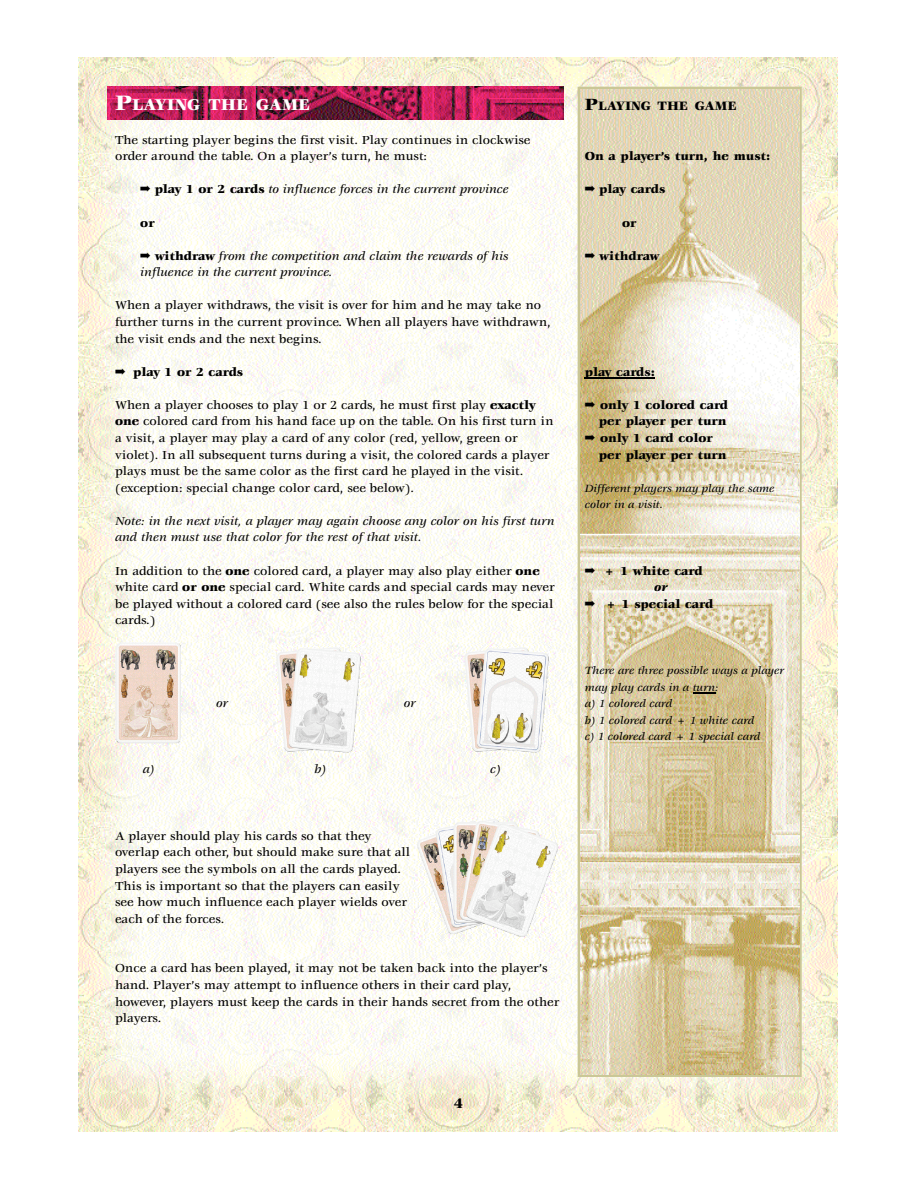
<style>
.page{position:relative;width:918px;height:1188px;background:#fff}
.page>*{position:absolute;margin:0;border:0;box-sizing:border-box;transform-origin:0 0}
.t1{font:900 17.25px "Veljovic";color:#fff}
.t2{font:900 15.3px "Veljovic";color:#000}
.t3{font:900 13.35px "Veljovic";color:#000}
.t4{font:500 12.75px/16.6px "Veljovic";color:#000}
.t5{font:italic 500 12.75px/16.5px "Veljovic";color:#000}
.t6{font:900 12.75px "Veljovic";color:#000}
.t7{font:italic 900 12.75px "Veljovic";color:#000}
.t8{font:italic 500 11.55px/16.6px "Veljovic";color:#000}
.s1{font-size:22.95px}
.s2{font-weight:900;font-style:normal}
.s3{font-weight:900}
.s4{font-size:17.85px}
</style>
<div class="page">
<img style="left:79px;top:58px;width:759px;height:1073px">
<div style="left:578px;top:87px;width:224px;height:990px;border:3px solid #cac796"></div>
<img style="left:580px;top:89px;width:219px;height:985px">
<hr style="left:585px;top:377px;width:70px;height:1px;background:#000">
<svg style="left:693px;top:692px;width:22px;height:1px"></svg>
<img style="left:108px;top:87px;width:455px;height:33px">
<img style="left:415px;top:817px;width:145px;height:122px">
<img style="left:116px;top:643px;width:65px;height:101px">
<img style="left:274px;top:644px;width:89px;height:111px">
<img style="left:461px;top:644px;width:90px;height:111px">
<h1 class="t1" style="left:115px;top:98px;width:197px"><span class="s1">P</span>LAYING THE GAME</h1>
<p class="t4" style="left:115px;top:132px;width:417px">The starting player begins the first visit. Play continues in clockwise order around the table. On a player’s turn, he must:</p>
<p class="t5" style="left:140px;top:182px;width:370px">➡ <span class="s2">play 1 or 2 cards</span> to influence forces in the current province</p>
<p class="t6" style="left:140px;top:217px;width:16px">or</p>
<p class="t5" style="left:140px;top:248px;width:370px">➡ <span class="s2">withdraw</span> from the competition and claim the rewards of his influence in the current province.</p>
<p class="t4" style="left:115px;top:298px;width:437px">When a player withdraws, the visit is over for him and he may take no further turns in the current province. When all players have withdrawn, the visit ends and the next begins.</p>
<p class="t6" style="left:115px;top:367px;width:130px">➡ play 1 or 2 cards</p>
<p class="t4" style="left:115px;top:397px;width:440px">When a player chooses to play 1 or 2 cards, he must first play <span class="s3">exactly one</span> colored card from his hand face up on the table. On his first turn in a visit, a player may play a card of any color (red, yellow, green or violet). In all subsequent turns during a visit, the colored cards a player plays must be the same color as the first card he played in the visit. (exception: special change color card, see below).</p>
<p class="t5" style="left:115px;top:513px;width:441px">Note: in the next visit, a player may again choose any color on his first turn and then must use that color for the rest of that visit.</p>
<p class="t4" style="left:115px;top:563px;width:441px">In addition to the <span class="s3">one</span> colored card, a player may also play either <span class="s3">one </span>white card <span class="s3">or one</span> special card. White cards and special cards may never be played without a colored card (see also the rules below for the special cards.)</p>
<p class="t5" style="left:216px;top:696px;width:14px">or</p>
<p class="t5" style="left:404px;top:696px;width:14px">or</p>
<p class="t5" style="left:143px;top:762px;width:14px">a)</p>
<p class="t5" style="left:314px;top:762px;width:14px">b)</p>
<p class="t5" style="left:490px;top:762px;width:12px">c)</p>
<p class="t4" style="left:115px;top:828px;width:297px">A player should play his cards so that they overlap each other, but should make sure that all players see the symbols on all the cards played.<br>This is important so that the players can easily see how much influence each player wields over each of the forces.</p>
<p class="t4" style="left:115px;top:961px;width:446px">Once a card has been played, it may not be taken back into the player’s hand. Player’s may attempt to influence others in their card play, however, players must keep the cards in their hands secret from the other players.</p>
<p class="t3" style="left:585px;top:101px;width:153px"><span class="s4">P</span>LAYING THE GAME</p>
<p class="t6" style="left:585px;top:151px;width:187px">On a player’s turn, he must:</p>
<p class="t6" style="left:585px;top:184px;width:82px">➡ play cards</p>
<p class="t6" style="left:622px;top:217px;width:16px">or</p>
<p class="t6" style="left:585px;top:251px;width:76px">➡ withdraw</p>
<p class="t6" style="left:585px;top:367px;width:72px">play cards:</p>
<p class="t6" style="left:585px;top:400px;width:145px">➡ only 1 colored card</p>
<p class="t6" style="left:599px;top:416px;width:129px">per player per turn</p>
<p class="t6" style="left:585px;top:433px;width:129px">➡ only 1 card color</p>
<p class="t6" style="left:599px;top:450px;width:129px">per player per turn</p>
<p class="t8" style="left:585px;top:481px;width:191px">Different players may play the same color in a visit.</p>
<p class="t6" style="left:585px;top:566px;width:119px">➡ + 1 white card</p>
<p class="t7" style="left:654px;top:582px;width:15px">or</p>
<p class="t6" style="left:585px;top:599px;width:130px">➡ + 1 special card</p>
<p class="t8" style="left:585px;top:663px;width:201px">There are three possible ways a player may play cards in a turn:<br>a) 1 colored card<br>b) 1 colored card + 1 white card<br>c) 1 colored card + 1 special card</p>
<p class="t2" style="left:454px;top:1097px;width:11px">4</p>
</div>
